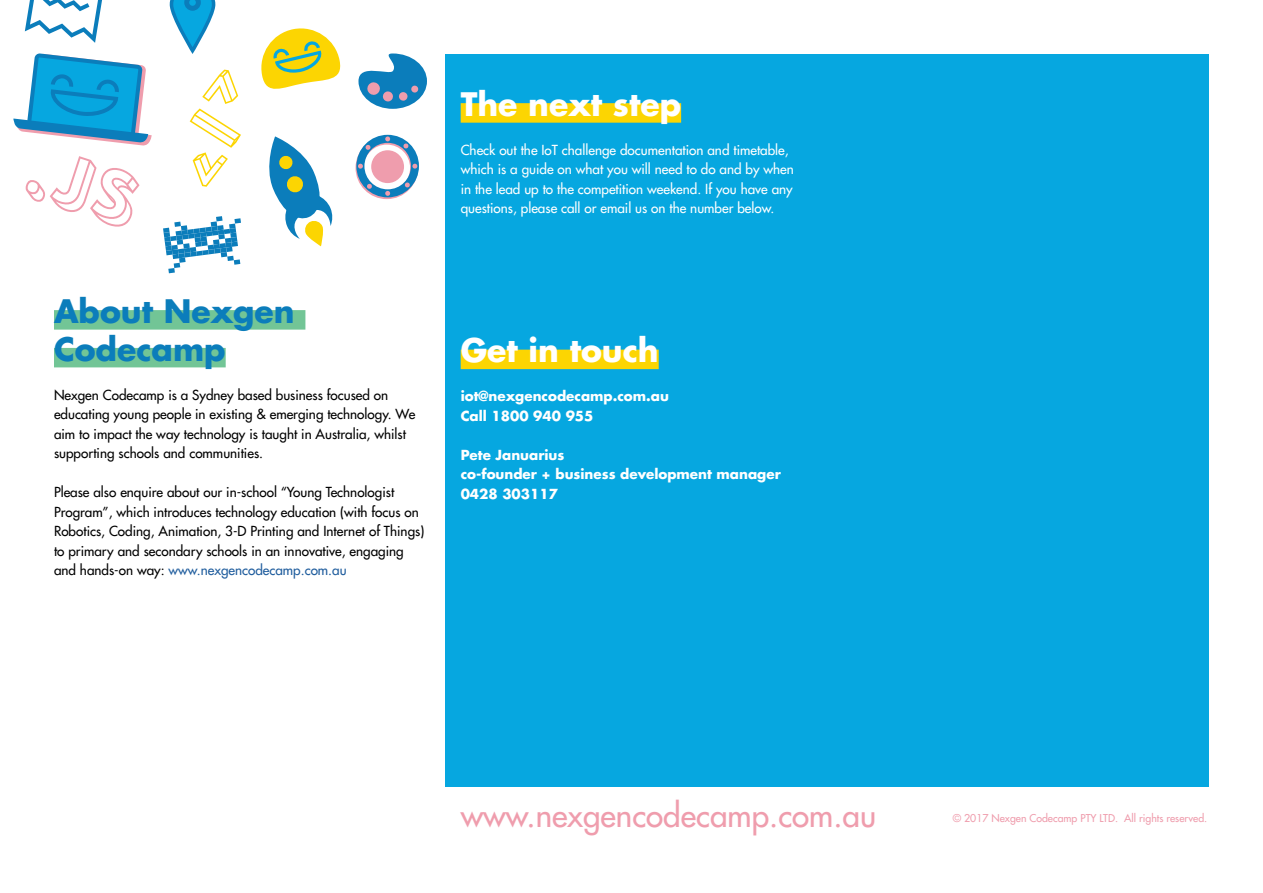
<style>
.page{position:relative;width:1263px;height:893px;background:#fff}
.page>*{position:absolute;margin:0;border:0;box-sizing:border-box;transform-origin:0 0}
.t1{font:31.5px "Futura LT";color:#ef9dad}
.t2{font:700 31.5px "Futura LT";color:#fff}
.t3{font:700 31.5px/37.8px "Futura LT";color:#0b7dbb}
.t4{font:13.5px/19.5px "Futura LT";color:#000}
.t5{font:13.5px/19.5px "Futura LT";color:#fff}
.t6{font:700 13.5px/19.5px "Futura LT";color:#fff}
.t7{font:10.5px "Futura LT";color:#ef9dad}
.s1{color:#215e9e}
</style>
<div class="page">
<div style="left:445px;top:54px;width:764px;height:733px;background:#06a7e0"></div>
<div style="left:54px;top:310px;width:251px;height:20px;background:#72c596"></div>
<div style="left:54px;top:348px;width:172px;height:19px;background:#72c596"></div>
<div style="left:461px;top:103px;width:220px;height:20px;background:#fcd502"></div>
<div style="left:461px;top:350px;width:198px;height:19px;background:#fcd502"></div>
<svg style="left:269px;top:136px;width:64px;height:110px"></svg>
<svg style="left:163px;top:216px;width:78px;height:57px"></svg>
<svg style="left:25px;top:156px;width:115px;height:71px"></svg>
<svg style="left:190px;top:70px;width:51px;height:117px"></svg>
<svg style="left:355px;top:135px;width:64px;height:64px"></svg>
<svg style="left:358px;top:53px;width:69px;height:56px"></svg>
<div style="left:399px;top:92px;width:9px;height:9px;background:#ef9dad;border-radius:4px"></div>
<div style="left:411px;top:85px;width:7px;height:8px;background:#ef9dad;border-radius:3px"></div>
<svg style="left:13px;top:53px;width:139px;height:93px"></svg>
<svg style="left:170px;top:0;width:45px;height:54px"></svg>
<svg style="left:261px;top:28px;width:80px;height:61px"></svg>
<svg style="left:25px;top:0;width:77px;height:43px"></svg>
<h1 class="t3" style="left:54px;top:292px;width:242px">About Nexgen<br>Codecamp</h1>
<p class="t4" style="left:54px;top:385px;width:363px">Nexgen Codecamp is a Sydney based business focused on educating young people in existing &amp; emerging technology. We aim to impact the way technology is taught in Australia, whilst supporting schools and communities.</p>
<p class="t4" style="left:54px;top:482px;width:372px">Please also enquire about our in-school “Young Technologist Program”, which introduces technology education (with focus on Robotics, Coding, Animation, 3-D Printing and Internet of Things) to primary and secondary schools in an innovative, engaging and hands-on way: <span class="s1">www.nexgencodecamp.com.au</span></p>
<h1 class="t2" style="left:461px;top:83px;width:222px">The next step</h1>
<p class="t5" style="left:461px;top:140px;width:335px">Check out the IoT challenge documentation and timetable, which is a guide on what you will need to do and by when in the lead up to the competition weekend. If you have any questions, please call or email us on the number below.</p>
<h1 class="t2" style="left:461px;top:330px;width:200px">Get in touch</h1>
<p class="t6" style="left:461px;top:386px;width:210px">iot@nexgencodecamp.com.au<br>Call 1800 940 955</p>
<p class="t6" style="left:461px;top:445px;width:322px">Pete Januarius<br>co-founder + business development manager<br>0428 303117</p>
<h1 class="t1" style="left:461px;top:795px;width:417px">www.nexgencodecamp.com.au</h1>
<p class="t7" style="left:953px;top:811px;width:256px">© 2017 Nexgen Codecamp PTY LTD. All rights reserved.</p>
</div>
